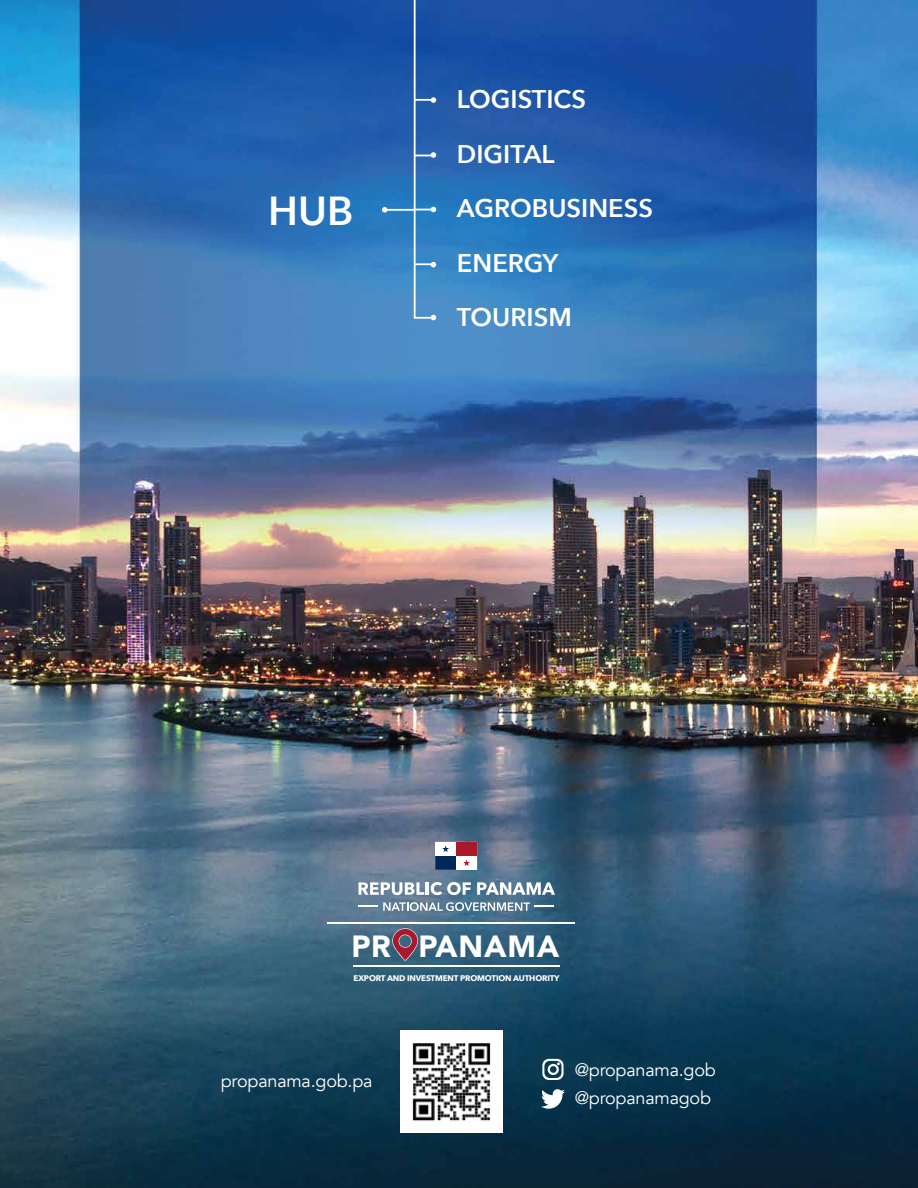
<style>
.page{position:relative;width:918px;height:1188px;background:#fff}
.page>*{position:absolute;margin:0;border:0;box-sizing:border-box;transform-origin:0 0}
.t1{font:600 40.5px "Avenir Next";color:#fff}
.t2{font:900 30.3px "Avenir LT Std";letter-spacing:.025em;color:#fff}
.t3{font:600 25.5px/54.6px "Avenir Next";color:#fff}
.t4{font:18px/27.6px "Avenir";letter-spacing:-.01em;color:#fff}
.t5{font:700 8.1px "Avenir Next";letter-spacing:-.02em;color:#fff}
</style>
<div class="page">
<img style="left:0;top:0;width:918px;height:1188px">
<svg style="left:382px;top:207px;width:6px;height:6px"></svg>
<hr style="left:385px;top:209px;width:30px;height:2px;background:#fff">
<svg style="left:413px;top:0;width:23px;height:320px;background:#3f7abc"></svg>
<svg style="left:542px;top:1059px;width:22px;height:21px"></svg>
<svg style="left:541px;top:1089px;width:24px;height:20px"></svg>
<img style="left:401px;top:1030px;width:102px;height:103px">
<hr style="left:327px;top:923px;width:248px;height:1px;background:#fff">
<svg style="left:358px;top:906px;width:19px;height:1px"></svg>
<svg style="left:435px;top:842px;width:42px;height:28px"></svg>
<svg style="left:359px;top:882px;width:112px;height:13px"></svg>
<svg style="left:477px;top:882px;width:78px;height:13px"></svg>
<svg style="left:383px;top:902px;width:171px;height:9px"></svg>
<svg style="left:392px;top:928px;width:26px;height:33px"></svg>
<hr style="left:354px;top:965px;width:206px;height:2px;background:#fff">
<hr style="left:415px;top:263px;width:20px;height:2px;background:#fff">
<h1 class="t1" style="left:268px;top:176px;width:86px">HUB</h1>
<h3 class="t3" style="left:457px;top:71px;width:198px">LOGISTICS<br>DIGITAL<br>AGROBUSINESS<br>ENERGY<br>TOURISM</h3>
<h2 class="t2" style="left:352px;top:928px;width:209px">PR PANAMA</h2>
<p class="t5" style="left:354px;top:971px;width:208px">EXPORT AND INVESTMENT PROMOTION AUTHORITY</p>
<p class="t4" style="left:221px;top:1067px;width:153px">propanama.gob.pa</p>
<p class="t4" style="left:575px;top:1056px;width:143px">@propanama.gob @propanamagob</p>
</div>
